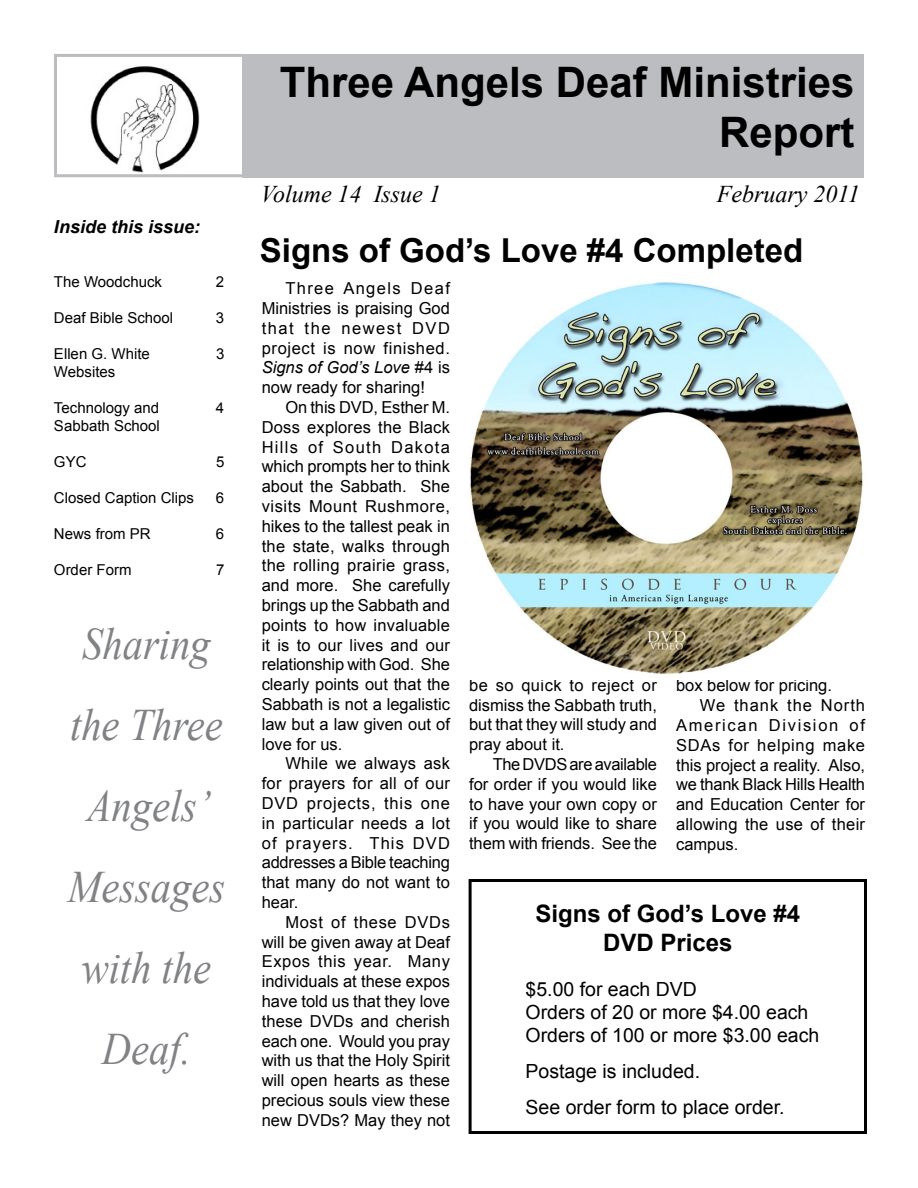
<style>
.page{position:relative;width:918px;height:1188px;background:#fff}
.page>*{position:absolute;margin:0;border:0;box-sizing:border-box;transform-origin:0 0}
.t1{font:italic 45px/81px "Times New Roman";color:#808285;text-align:center;scale:.9 1}
.t2{font:700 42px/50.4px "Arial";color:#000;text-align:right}
.t3{font:700 33px "Arial";color:#000}
.t4{font:700 24px/28.8px "Arial";color:#000;text-align:center}
.t5{font:italic 24px "Times New Roman";color:#000}
.t6{font:19.5px/23.4px "Arial";color:#000}
.t7{font:italic 700 18px "Arial";color:#000}
.t8{font:16.5px/19.8px "Arial";color:#000;text-align:justify}
.t9{font:16.5px "Arial";letter-spacing:.1em;color:#000}
.t10{font:16.5px "Arial";letter-spacing:.04em;color:#000}
.t11{font:16.5px "Arial";letter-spacing:.06em;color:#000}
.t12{font:15px "Arial";color:#000}
.s1{font-style:italic}
</style>
<div class="page">
<div style="left:242px;top:54px;width:622px;height:123px;background:#bcbdc0"></div>
<hr style="left:54px;top:54px;width:190px;height:3px;background:#bcbdc0">
<hr style="left:54px;top:174px;width:190px;height:3px;background:#bcbdc0">
<hr style="left:54px;top:56px;width:3px;height:118px;background:#bcbdc0">
<img style="left:90px;top:66px;width:110px;height:106px">
<div style="left:469px;top:879px;width:398px;height:255px;border:3px solid #000"></div>
<img style="left:470px;top:282px;width:393px;height:392px">
<p class="t7" style="left:54px;top:220px;width:148px">Inside this issue:</p>
<p class="t12" style="left:54px;top:275px;width:110px">The Woodchuck</p>
<p class="t12" style="left:216px;top:275px;width:10px">2</p>
<p class="t12" style="left:54px;top:311px;width:121px">Deaf Bible School</p>
<p class="t12" style="left:216px;top:311px;width:10px">3</p>
<p class="t12" style="left:54px;top:347px;width:97px">Ellen G. White</p>
<p class="t12" style="left:216px;top:347px;width:10px">3</p>
<p class="t12" style="left:54px;top:365px;width:63px">Websites</p>
<p class="t12" style="left:54px;top:401px;width:107px">Technology and</p>
<p class="t12" style="left:216px;top:401px;width:10px">4</p>
<p class="t12" style="left:54px;top:419px;width:107px">Sabbath School</p>
<p class="t12" style="left:54px;top:455px;width:34px">GYC</p>
<p class="t12" style="left:216px;top:455px;width:10px">5</p>
<p class="t12" style="left:54px;top:491px;width:142px">Closed Caption Clips</p>
<p class="t12" style="left:216px;top:491px;width:10px">6</p>
<p class="t12" style="left:54px;top:527px;width:98px">News from PR</p>
<p class="t12" style="left:216px;top:527px;width:10px">6</p>
<p class="t12" style="left:54px;top:563px;width:79px">Order Form</p>
<p class="t12" style="left:216px;top:563px;width:10px">7</p>
<h1 class="t1" style="left:68px;top:608px;width:176px">Sharing the Three<br>Angels’<br>Messages with the<br>Deaf.</h1>
<h2 class="t2" style="left:280px;top:60px;width:576px">Three Angels Deaf Ministries<br>Report</h2>
<h3 class="t5" style="left:261px;top:186px;width:181px">Volume 14 Issue 1</h3>
<h3 class="t5" style="left:717px;top:186px;width:144px">February 2011</h3>
<h3 class="t3" style="left:260px;top:237px;width:545px">Signs of God’s Love #4 Completed</h3>
<p class="t8" style="left:262px;top:280px;width:190px;text-indent:24px">Three Angels Deaf Ministries is praising God that the newest DVD project is now finished.<br><span class="s1">Signs of God’s Love</span> #4 is now ready for sharing!</p>
<p class="t8" style="left:262px;top:398px;width:190px;text-indent:24px">On this DVD, Esther M.<br>Doss explores the Black Hills of South Dakota which prompts her to think about the Sabbath. She visits Mount Rushmore, hikes to the tallest peak in the state, walks through the rolling prairie grass, and more. She carefully brings up the Sabbath and points to how invaluable it is to our lives and our relationship with God. She clearly points out that the Sabbath is not a legalistic law but a law given out of love for us.</p>
<p class="t8" style="left:262px;top:755px;width:190px;text-indent:24px">While we always ask for prayers for all of our DVD projects, this one in particular needs a lot of prayers. This DVD addresses a Bible teaching that many do not want to hear.</p>
<p class="t8" style="left:262px;top:913px;width:190px;text-indent:24px">Most of these DVDs will be given away at Deaf Expos this year. Many individuals at these expos have told us that they love these DVDs and cherish each one. Would you pray with us that the Holy Spirit will open hearts as these precious souls view these new DVDs? May they not</p>
<h3 class="t4" style="left:536px;top:901px;width:266px">Signs of God’s Love #4<br>DVD Prices</h3>
<p class="t8" style="left:469px;top:676px;width:189px">be so quick to reject or dismiss the Sabbath truth, but that they will study and pray about it.</p>
<p class="t8" style="left:469px;top:755px;width:189px;text-indent:24px">The DVDS are available for order if you would like to have your own copy or if you would like to share them with friends. See the</p>
<p class="t8" style="left:676px;top:677px;width:157px">box below for pricing.</p>
<p class="t11" style="left:700px;top:698px;width:167px">We thank the North</p>
<p class="t9" style="left:676px;top:718px;width:190px">American Division of</p>
<p class="t10" style="left:676px;top:738px;width:190px">SDAs for helping make</p>
<p class="t8" style="left:676px;top:756px;width:190px">this project a reality. Also,</p>
<p class="t8" style="left:676px;top:776px;width:190px">we thank Black Hills Health</p>
<p class="t8" style="left:676px;top:796px;width:190px">and Education Center for</p>
<p class="t8" style="left:676px;top:815px;width:190px">allowing the use of their</p>
<p class="t8" style="left:676px;top:835px;width:64px">campus.</p>
<p class="t6" style="left:526px;top:978px;width:295px">$5.00 for each DVD<br>Orders of 20 or more $4.00 each<br>Orders of 100 or more $3.00 each</p>
<p class="t6" style="left:526px;top:1055px;width:261px;line-height:36px">Postage is included.<br>See order form to place order.</p>
</div>
